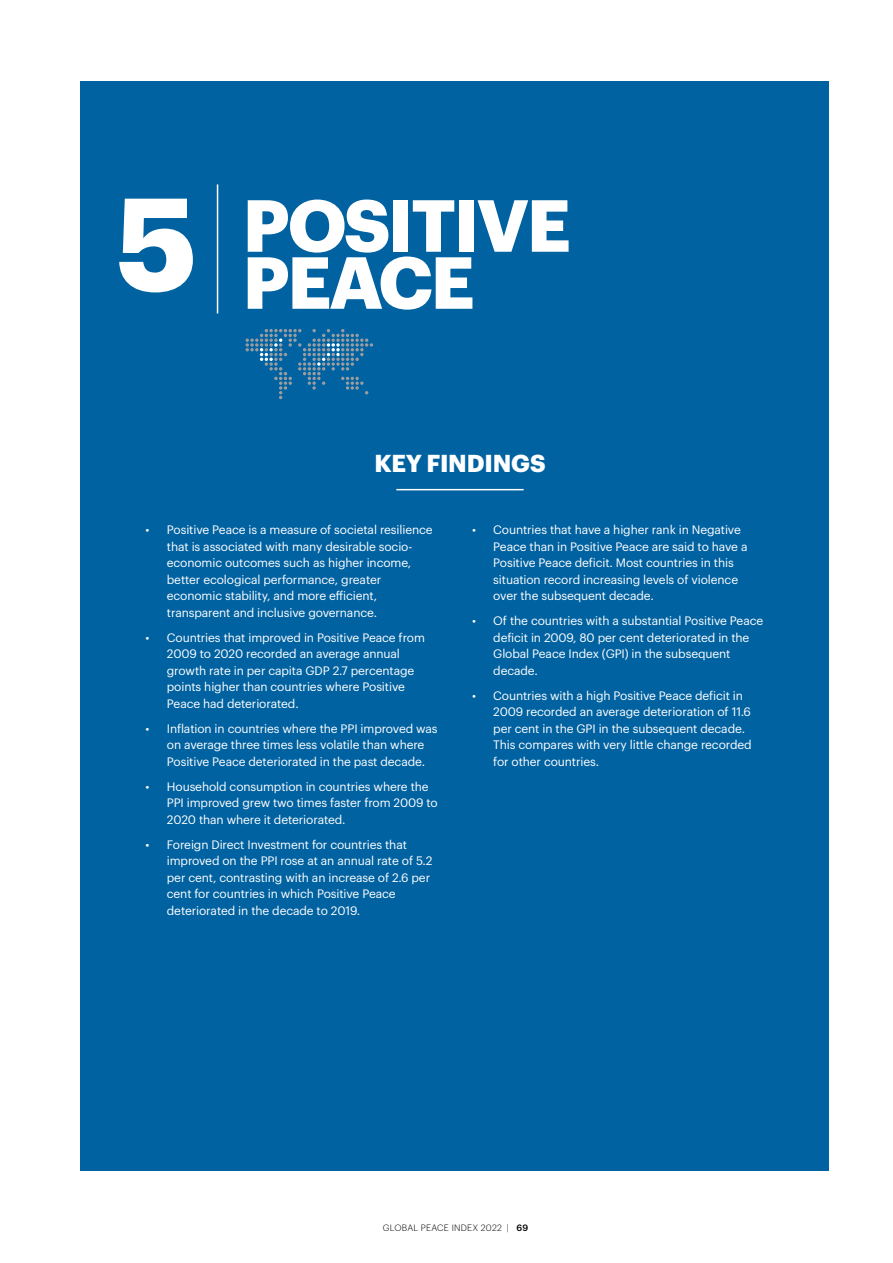
<style>
.page{position:relative;width:893px;height:1263px;background:#fff}
.page>*{position:absolute;margin:0;border:0;box-sizing:border-box;transform-origin:0 0}
.t1{font:700 72px/57px "Graphik";letter-spacing:-.03em;color:#fff}
.t2{font:700 24px "Graphik";letter-spacing:-.005em;color:#fff}
.t3{font:12px/16.5px "Graphik";letter-spacing:-.01em;color:#fff}
.t4{font:300 9px "Graphik";letter-spacing:.025em;color:#000}
.s1{font-weight:500}
</style>
<div class="page">
<div style="left:81px;top:81px;width:748px;height:1089px;background:#0062a1"></div>
<hr style="left:396px;top:489px;width:128px;height:1px;background:#fff">
<svg style="left:246px;top:329px;width:127px;height:70px"></svg>
<hr style="left:217px;top:184px;width:1px;height:129px;background:#fff">
<h1 class="t1" style="left:116px;top:191px;width:457px;text-indent:127px">POSITIVE<br><sup>5</sup> PEACE</h1>
<h2 class="t2" style="left:374px;top:445px;width:173px">KEY FINDINGS</h2>
<p class="t3" style="left:167px;top:521px;width:267px;text-indent:-21px">• Positive Peace is a measure of societal resilience that is associated with many desirable socio&shy;economic outcomes such as higher income, better ecological performance, greater economic stability, and more efficient, transparent and inclusive governance.</p>
<p class="t3" style="left:167px;top:628px;width:260px;text-indent:-21px">• Countries that improved in Positive Peace from 2009 to 2020 recorded an average annual growth rate in per capita GDP 2.7 percentage points higher than countries where Positive Peace had deteriorated.</p>
<p class="t3" style="left:167px;top:719px;width:272px;text-indent:-21px">• Inflation in countries where the PPI improved was on average three times less volatile than where<br>Positive Peace deteriorated in the past decade.</p>
<p class="t3" style="left:167px;top:777px;width:272px;text-indent:-21px">• Household consumption in countries where the<br>PPI improved grew two times faster from 2009 to<br>2020 than where it deteriorated.</p>
<p class="t3" style="left:167px;top:835px;width:267px;text-indent:-21px">• Foreign Direct Investment for countries that improved on the PPI rose at an annual rate of 5.2 per cent, contrasting with an increase of 2.6 per cent for countries in which Positive Peace deteriorated in the decade to 2019.</p>
<p class="t3" style="left:493px;top:521px;width:256px;text-indent:-21px">• Countries that have a higher rank in Negative Peace than in Positive Peace are said to have a Positive Peace deficit. Most countries in this situation record increasing levels of violence over the subsequent decade.</p>
<p class="t3" style="left:493px;top:612px;width:271px;text-indent:-21px">• Of the countries with a substantial Positive Peace deficit in 2009, 80 per cent deteriorated in the Global Peace Index (GPI) in the subsequent decade.</p>
<p class="t3" style="left:493px;top:686px;width:260px;text-indent:-21px">• Countries with a high Positive Peace deficit in 2009 recorded an average deterioration of 11.6 per cent in the GPI in the subsequent decade.<br>This compares with very little change recorded for other countries.</p>
<p class="t4" style="left:383px;top:1221px;width:147px">GLOBAL PEACE INDEX 2022 | <span class="s1">69</span></p>
</div>
